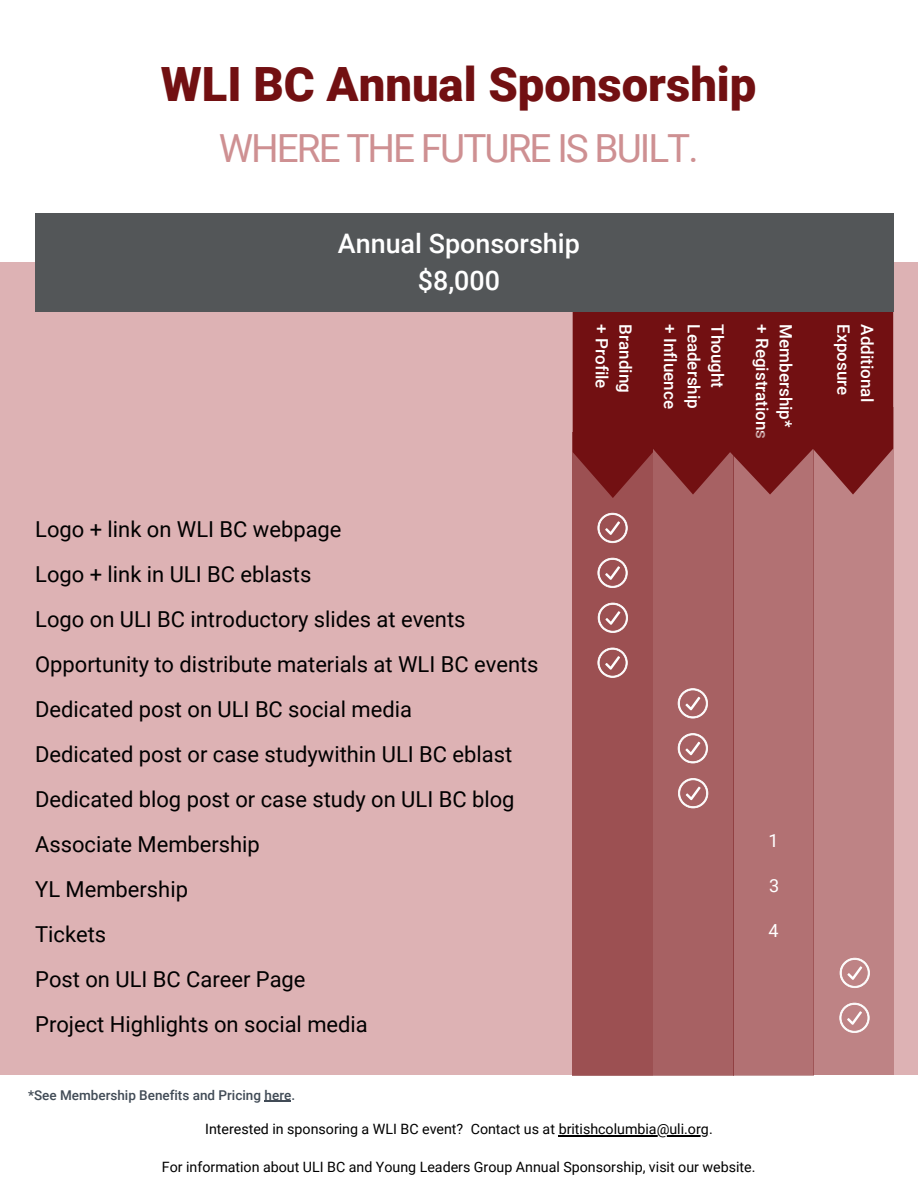
<style>
.page{position:relative;width:918px;height:1188px;background:#fff}
.page>*{position:absolute;margin:0;border:0;box-sizing:border-box;transform-origin:0 0}
.t1{font:900 47.25px "Roboto";color:#721012}
.t2{font:38.7px "Roboto";letter-spacing:-.05em;color:#ce9092}
.t3{font:500 26.85px/37.3px "Roboto";color:#fff;text-align:center}
.t4{font:21.9px/45px "Roboto";color:#000}
.t5{font:18px "Roboto";color:#fff}
.t6{font:500 16.95px "Roboto";color:#fff}
.t7{font:14.25px "Roboto";color:#000}
.t8{font:500 13.5px "Roboto";color:#414b56}
</style>
<div class="page">
<div style="left:0;top:262px;width:918px;height:813px;background:#ddb2b4"></div>
<div style="left:572px;top:432px;width:81px;height:643px;background:#9c5052"></div>
<div style="left:573px;top:311px;width:320px;height:187px;background:#721012"></div>
<div style="left:35px;top:213px;width:858px;height:98px;background:#535658"></div>
<div style="left:653px;top:432px;width:80px;height:643px;background:#a76163"></div>
<svg style="left:733px;top:432px;width:80px;height:643px;background:#ac686a"></svg>
<svg style="left:813px;top:408px;width:80px;height:667px;background:#b57577"></svg>
<hr style="left:559px;top:1135px;width:150px;height:1px;background:#000">
<svg style="left:265px;top:1101px;width:26px;height:1px"></svg>
<svg style="left:597px;top:513px;width:31px;height:30px"></svg>
<svg style="left:597px;top:558px;width:31px;height:30px"></svg>
<svg style="left:598px;top:603px;width:30px;height:30px"></svg>
<svg style="left:597px;top:648px;width:31px;height:30px"></svg>
<svg style="left:678px;top:688px;width:30px;height:31px"></svg>
<svg style="left:678px;top:733px;width:30px;height:30px"></svg>
<svg style="left:678px;top:778px;width:30px;height:30px"></svg>
<svg style="left:840px;top:958px;width:30px;height:30px"></svg>
<svg style="left:839px;top:1003px;width:31px;height:30px"></svg>
<h5 class="t1" style="left:161px;top:57px;width:597px">WLI BC Annual Sponsorship</h5>
<h5 class="t2" style="left:219px;top:126px;width:481px">WHERE THE FUTURE IS BUILT.</h5>
<h3 class="t3" style="left:338px;top:225px;width:243px">Annual Sponsorship $8,000</h3>
<h1 class="t6" style="left:612px;top:324px;width:66px;rotate:90deg">+ Profile</h1>
<h1 class="t6" style="left:635px;top:324px;width:70px;rotate:90deg">Branding</h1>
<h5 class="t6" style="left:680px;top:324px;width:86px;rotate:90deg">+ Influence</h5>
<h5 class="t6" style="left:704px;top:324px;width:86px;rotate:90deg">Leadership</h5>
<h5 class="t6" style="left:727px;top:324px;width:65px;rotate:90deg">Thought</h5>
<h5 class="t6" style="left:772px;top:324px;width:116px;rotate:90deg">+ Registrations</h5>
<h5 class="t6" style="left:796px;top:324px;width:105px;rotate:90deg">Membership*</h5>
<p class="t6" style="left:853px;top:324px;width:72px;rotate:90deg">Exposure</p>
<p class="t6" style="left:877px;top:324px;width:79px;rotate:90deg">Additional</p>
<h2 class="t4" style="left:35px;top:507px;width:505px">Logo + link on WLI BC webpage<br>Logo + link in ULI BC eblasts<br>Logo on ULI BC introductory slides at events<br>Opportunity to distribute materials at WLI BC events<br>Dedicated post on ULI BC social media<br>Dedicated post or case studywithin ULI BC eblast<br>Dedicated blog post or case study on ULI BC blog<br>Associate Membership<br>YL Membership<br>Tickets<br>Post on ULI BC Career Page<br>Project Highlights on social media</h2>
<p class="t8" style="left:28px;top:1087px;width:268px">*See Membership Benefits and Pricing here.</p>
<p class="t5" style="left:768px;top:831px;width:12px">1</p>
<p class="t5" style="left:769px;top:876px;width:12px">3</p>
<p class="t5" style="left:768px;top:920px;width:12px">4</p>
<p class="t7" style="left:205px;top:1121px;width:509px">Interested in sponsoring a WLI BC event? Contact us at britishcolumbia@uli.org.</p>
<p class="t7" style="left:162px;top:1159px;width:595px">For information about ULI BC and Young Leaders Group Annual Sponsorship, visit our website.</p>
</div>
